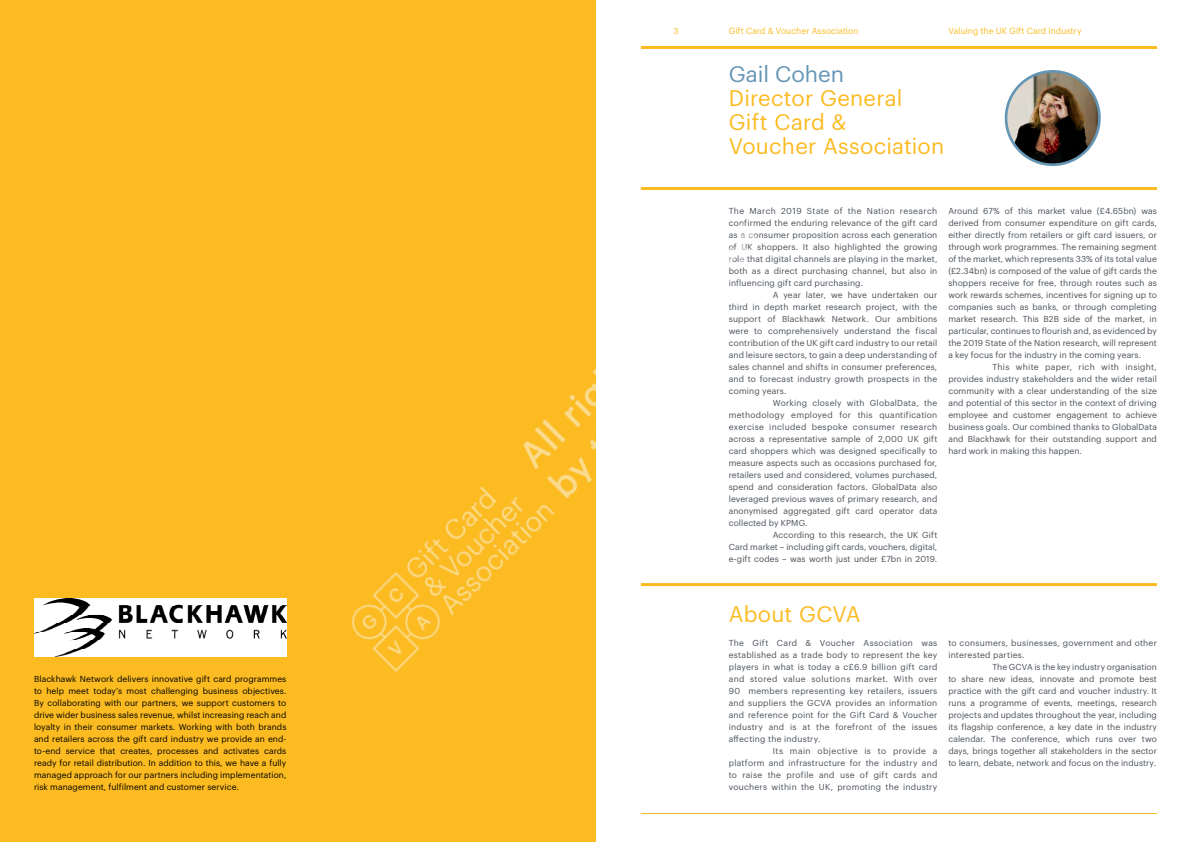
<style>
.page{position:relative;width:1191px;height:842px;background:#fff}
.page>*{position:absolute;margin:0;border:0;box-sizing:border-box;transform-origin:0 0}
.t1{font:22px/24px "Graphik";letter-spacing:.01em;color:#fbbb21}
.t2{font:22px "Graphik";color:#6495b4}
.t3{font:8.8px "Graphik";letter-spacing:.005em;color:#fbbb21;scale:.96 1}
.t4{font:8.5px "Graphik";letter-spacing:.01em;color:#495058}
.t5{font:8.5px/12px "Graphik";letter-spacing:.01em;color:#000;text-align:justify}
.t6{font:8.5px "Graphik";letter-spacing:.03em;color:#495058}
.t7{font:8.5px "Graphik";letter-spacing:.04em;color:#495058}
.t8{font:8.5px "Graphik";letter-spacing:.045em;color:#495058}
.t9{font:8.5px "Graphik";letter-spacing:.05em;color:#495058}
.t10{font:8.5px "Graphik";letter-spacing:.035em;color:#495058}
.t11{font:8.5px "Graphik";color:#fbbb21}
</style>
<div class="page">
<hr style="left:641px;top:813px;width:516px;height:1px;background:#fbbb21">
<div style="left:0;top:0;width:595px;height:842px;background:#fbbb21"></div>
<hr style="left:641px;top:583px;width:516px;height:3px;background:#fbbb21">
<hr style="left:641px;top:187px;width:516px;height:3px;background:#fbbb21">
<hr style="left:641px;top:46px;width:516px;height:3px;background:#fbbb21">
<img style="left:1006px;top:71px;width:93px;height:94px;border-radius:47px">
<div style="left:1004px;top:70px;width:96px;height:96px;border:3px solid #6495b4;border-radius:50%"></div>
<img style="left:34px;top:598px;width:252px;height:58px">
<img style="left:351px;top:169px;width:496px;height:504px">
<p class="t5" style="left:34px;top:672px;width:254px">Blackhawk Network delivers innovative gift card programmes to help meet today’s most challenging business objectives.<br>By collaborating with our partners, we support customers to drive wider business sales revenue, whilst increasing reach and loyalty in their consumer markets. Working with both brands and retailers across the gift card industry we provide an end&shy;to-end service that creates, processes and activates cards ready for retail distribution. In addition to this, we have a fully managed approach for our partners including implementation, risk management, fulfilment and customer service.</p>
<p class="t11" style="left:673px;top:24px;width:7px">3</p>
<p class="t3" style="left:728px;top:24px;width:137px">Gift Card &amp; Voucher Association</p>
<p class="t3" style="left:948px;top:24px;width:140px">Valuing the UK Gift Card Industry</p>
<h1 class="t2" style="left:729px;top:58px;width:117px">Gail Cohen</h1>
<h1 class="t1" style="left:729px;top:84px;width:217px">Director General<br>Gift Card &amp;<br>Voucher Association</h1>
<p class="t9" style="left:729px;top:205px;width:210px">The March 2019 State of the Nation research</p>
<p class="t4" style="left:729px;top:217px;width:210px">confirmed the enduring relevance of the gift card</p>
<p class="t4" style="left:729px;top:229px;width:210px">as a consumer proposition across each generation</p>
<p class="t4" style="left:729px;top:241px;width:210px">of UK shoppers. It also highlighted the growing</p>
<p class="t4" style="left:729px;top:253px;width:210px">role that digital channels are playing in the market,</p>
<p class="t4" style="left:729px;top:265px;width:210px">both as a direct purchasing channel, but also in</p>
<p class="t4" style="left:729px;top:277px;width:136px">influencing gift card purchasing.</p>
<p class="t4" style="left:772px;top:289px;width:166px">A year later, we have undertaken our</p>
<p class="t4" style="left:729px;top:301px;width:210px">third in depth market research project, with the</p>
<p class="t4" style="left:729px;top:313px;width:210px">support of Blackhawk Network. Our ambitions</p>
<p class="t4" style="left:729px;top:325px;width:210px">were to comprehensively understand the fiscal</p>
<p class="t4" style="left:729px;top:337px;width:210px">contribution of the UK gift card industry to our retail</p>
<p class="t4" style="left:729px;top:349px;width:210px">and leisure sectors, to gain a deep understanding of</p>
<p class="t4" style="left:729px;top:361px;width:210px">sales channel and shifts in consumer preferences,</p>
<p class="t4" style="left:729px;top:373px;width:210px">and to forecast industry growth prospects in the</p>
<p class="t4" style="left:729px;top:385px;width:59px">coming years.</p>
<p class="t6" style="left:772px;top:397px;width:166px">Working closely with GlobalData, the</p>
<p class="t4" style="left:729px;top:409px;width:210px">methodology employed for this quantification</p>
<p class="t7" style="left:729px;top:421px;width:210px">exercise included bespoke consumer research</p>
<p class="t4" style="left:729px;top:433px;width:210px">across a representative sample of 2,000 UK gift</p>
<p class="t4" style="left:729px;top:445px;width:210px">card shoppers which was designed specifically to</p>
<p class="t4" style="left:729px;top:457px;width:210px">measure aspects such as occasions purchased for,</p>
<p class="t4" style="left:729px;top:469px;width:210px">retailers used and considered, volumes purchased,</p>
<p class="t4" style="left:729px;top:481px;width:210px">spend and consideration factors. GlobalData also</p>
<p class="t4" style="left:729px;top:493px;width:210px">leveraged previous waves of primary research, and</p>
<p class="t4" style="left:729px;top:505px;width:210px">anonymised aggregated gift card operator data</p>
<p class="t4" style="left:729px;top:517px;width:80px">collected by KPMG.</p>
<p class="t4" style="left:772px;top:529px;width:166px">According to this research, the UK Gift</p>
<p class="t4" style="left:729px;top:541px;width:210px">Card market – including gift cards, vouchers, digital,</p>
<p class="t4" style="left:729px;top:553px;width:210px">e-gift codes – was worth just under £7bn in 2019.</p>
<p class="t4" style="left:948px;top:205px;width:210px">Around 67% of this market value (£4.65bn) was</p>
<p class="t4" style="left:948px;top:217px;width:210px">derived from consumer expenditure on gift cards,</p>
<p class="t4" style="left:948px;top:229px;width:210px">either directly from retailers or gift card issuers, or</p>
<p class="t4" style="left:948px;top:241px;width:210px">through work programmes. The remaining segment</p>
<p class="t4" style="left:948px;top:253px;width:210px">of the market, which represents 33% of its total value</p>
<p class="t4" style="left:948px;top:265px;width:210px">(£2.34bn) is composed of the value of gift cards the</p>
<p class="t4" style="left:948px;top:277px;width:210px">shoppers receive for free, through routes such as</p>
<p class="t4" style="left:948px;top:289px;width:210px">work rewards schemes, incentives for signing up to</p>
<p class="t4" style="left:948px;top:301px;width:210px">companies such as banks, or through completing</p>
<p class="t4" style="left:948px;top:313px;width:210px">market research. This B2B side of the market, in</p>
<p class="t4" style="left:948px;top:325px;width:210px">particular, continues to flourish and, as evidenced by</p>
<p class="t4" style="left:948px;top:337px;width:210px">the 2019 State of the Nation research, will represent</p>
<p class="t4" style="left:948px;top:349px;width:194px">a key focus for the industry in the coming years.</p>
<p class="t10" style="left:992px;top:361px;width:166px">This white paper, rich with insight,</p>
<p class="t4" style="left:948px;top:373px;width:210px">provides industry stakeholders and the wider retail</p>
<p class="t4" style="left:948px;top:385px;width:210px">community with a clear understanding of the size</p>
<p class="t4" style="left:948px;top:397px;width:210px">and potential of this sector in the context of driving</p>
<p class="t4" style="left:948px;top:409px;width:210px">employee and customer engagement to achieve</p>
<p class="t4" style="left:948px;top:421px;width:210px">business goals. Our combined thanks to GlobalData</p>
<p class="t4" style="left:948px;top:433px;width:210px">and Blackhawk for their outstanding support and</p>
<p class="t4" style="left:948px;top:445px;width:135px">hard work in making this happen.</p>
<h1 class="t1" style="left:729px;top:600px;width:133px">About GCVA</h1>
<p class="t7" style="left:729px;top:637px;width:210px">The Gift Card &amp; Voucher Association was</p>
<p class="t6" style="left:729px;top:649px;width:210px">established as a trade body to represent the key</p>
<p class="t4" style="left:729px;top:661px;width:210px">players in what is today a c£6.9 billion gift card</p>
<p class="t8" style="left:729px;top:673px;width:210px">and stored value solutions market. With over</p>
<p class="t6" style="left:729px;top:685px;width:210px">90 members representing key retailers, issuers</p>
<p class="t4" style="left:729px;top:697px;width:210px">and suppliers the GCVA provides an information</p>
<p class="t6" style="left:729px;top:709px;width:210px">and reference point for the Gift Card &amp; Voucher</p>
<p class="t6" style="left:729px;top:721px;width:210px">industry and is at the forefront of the issues</p>
<p class="t6" style="left:729px;top:733px;width:93px">affecting the industry.</p>
<p class="t8" style="left:772px;top:745px;width:166px">Its main objective is to provide a</p>
<p class="t4" style="left:729px;top:757px;width:210px">platform and infrastructure for the industry and</p>
<p class="t4" style="left:729px;top:769px;width:210px">to raise the profile and use of gift cards and</p>
<p class="t6" style="left:729px;top:781px;width:210px">vouchers within the UK, promoting the industry</p>
<p class="t6" style="left:948px;top:637px;width:210px">to consumers, businesses, government and other</p>
<p class="t4" style="left:948px;top:649px;width:78px">interested parties.</p>
<p class="t4" style="left:992px;top:661px;width:166px">The GCVA is the key industry organisation</p>
<p class="t4" style="left:948px;top:673px;width:210px">to share new ideas, innovate and promote best</p>
<p class="t4" style="left:948px;top:685px;width:210px">practice with the gift card and voucher industry. It</p>
<p class="t4" style="left:948px;top:697px;width:210px">runs a programme of events, meetings, research</p>
<p class="t4" style="left:948px;top:709px;width:210px">projects and updates throughout the year, including</p>
<p class="t4" style="left:948px;top:721px;width:210px">its flagship conference, a key date in the industry</p>
<p class="t4" style="left:948px;top:733px;width:210px">calendar. The conference, which runs over two</p>
<p class="t4" style="left:948px;top:745px;width:210px">days, brings together all stakeholders in the sector</p>
<p class="t4" style="left:948px;top:757px;width:209px">to learn, debate, network and focus on the industry.</p>
</div>
